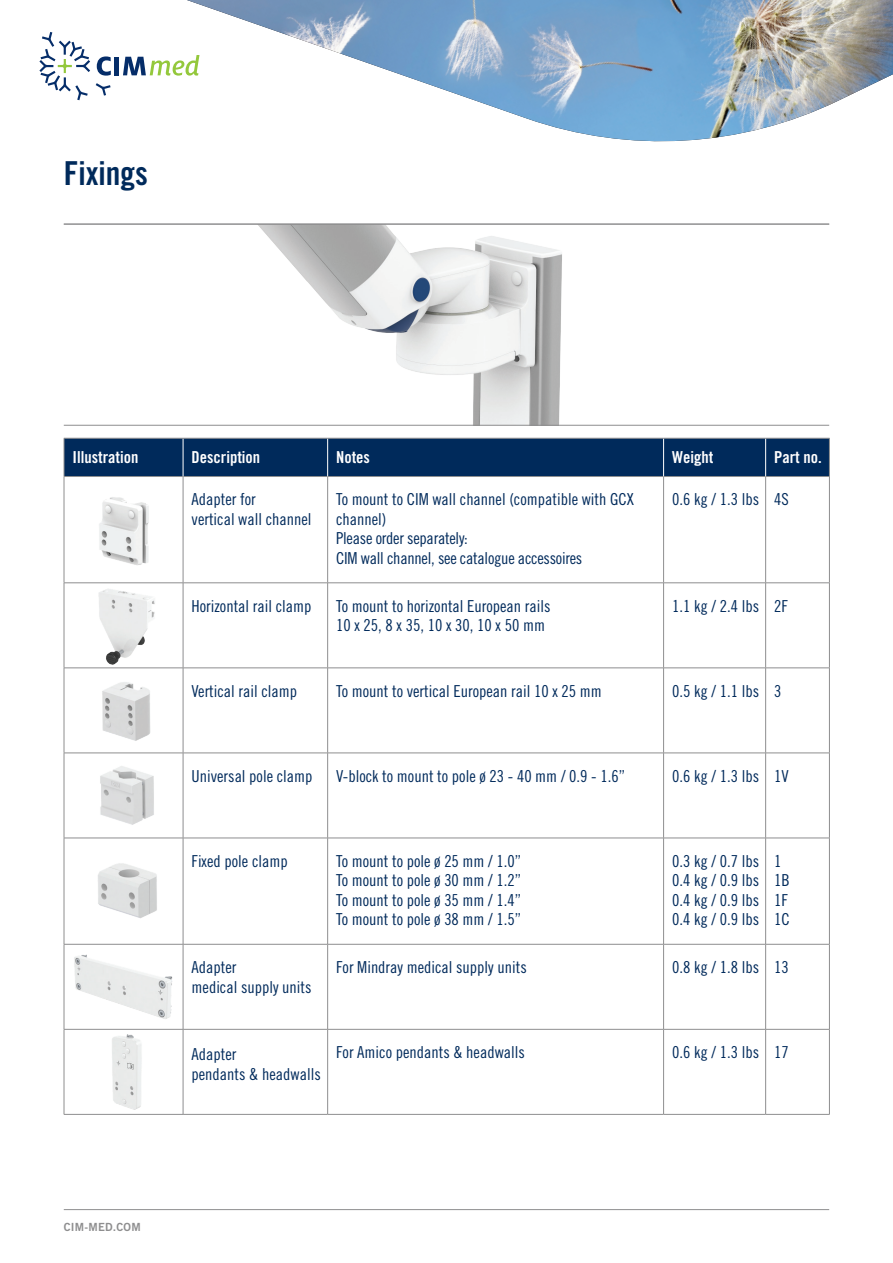
<style>
.page{position:relative;width:893px;height:1263px;background:#fff}
.page>*{position:absolute;margin:0;border:0;box-sizing:border-box;transform-origin:0 0}
.t1{font:33px "Trade Gothic LT Std Bd Cn 20";color:#002a5b}
.t2{font:16.5px/19.5px "Trade Gothic LT Std Cn 18";color:#002a5b}
.t3{font:16.5px "Trade Gothic LT Std Bd Cn 20";color:#fff}
.t4{font:11.25px "Trade Gothic LT Std Bd 2";letter-spacing:.02em;color:#8e8e8f}
</style>
<div class="page">
<svg style="left:96px;top:83px;width:15px;height:13px"></svg>
<svg style="left:97px;top:56px;width:14px;height:20px"></svg>
<div style="left:114px;top:57px;width:5px;height:18px;background:#052d69"></div>
<svg style="left:123px;top:56px;width:64px;height:20px"></svg>
<svg style="left:39px;top:32px;width:51px;height:68px"></svg>
<hr style="left:64px;top:1209px;width:765px;height:1px;background:#8e8e8f">
<img style="left:187px;top:0;width:706px;height:142px">
<img style="left:64px;top:225px;width:765px;height:200px">
<hr style="left:64px;top:224px;width:765px;height:1px;background:#8e8e8f">
<div style="left:65px;top:439px;width:764px;height:37px;background:#002a5b"></div>
<hr style="left:64px;top:476px;width:119px;height:1px;background:#8e8e8f">
<hr style="left:183px;top:476px;width:145px;height:1px;background:#8e8e8f">
<hr style="left:183px;top:477px;width:1px;height:106px;background:#8e8e8f">
<hr style="left:328px;top:476px;width:336px;height:1px;background:#8e8e8f">
<hr style="left:327px;top:477px;width:1px;height:106px;background:#8e8e8f">
<hr style="left:664px;top:476px;width:102px;height:1px;background:#8e8e8f">
<hr style="left:663px;top:477px;width:1px;height:106px;background:#8e8e8f">
<hr style="left:766px;top:476px;width:64px;height:1px;background:#8e8e8f">
<hr style="left:765px;top:477px;width:1px;height:106px;background:#8e8e8f">
<hr style="left:64px;top:582px;width:119px;height:1px;background:#8e8e8f">
<hr style="left:183px;top:582px;width:145px;height:1px;background:#8e8e8f">
<hr style="left:183px;top:583px;width:1px;height:85px;background:#8e8e8f">
<hr style="left:328px;top:582px;width:336px;height:1px;background:#8e8e8f">
<hr style="left:327px;top:583px;width:1px;height:85px;background:#8e8e8f">
<hr style="left:664px;top:582px;width:102px;height:1px;background:#8e8e8f">
<hr style="left:663px;top:583px;width:1px;height:85px;background:#8e8e8f">
<hr style="left:766px;top:582px;width:64px;height:1px;background:#8e8e8f">
<hr style="left:765px;top:583px;width:1px;height:85px;background:#8e8e8f">
<hr style="left:64px;top:668px;width:119px;height:1px;background:#8e8e8f">
<hr style="left:183px;top:668px;width:145px;height:1px;background:#8e8e8f">
<hr style="left:183px;top:668px;width:1px;height:85px;background:#8e8e8f">
<hr style="left:328px;top:668px;width:336px;height:1px;background:#8e8e8f">
<hr style="left:327px;top:668px;width:1px;height:85px;background:#8e8e8f">
<hr style="left:664px;top:668px;width:102px;height:1px;background:#8e8e8f">
<hr style="left:663px;top:668px;width:1px;height:85px;background:#8e8e8f">
<hr style="left:766px;top:668px;width:64px;height:1px;background:#8e8e8f">
<hr style="left:765px;top:668px;width:1px;height:85px;background:#8e8e8f">
<hr style="left:64px;top:753px;width:119px;height:1px;background:#8e8e8f">
<hr style="left:183px;top:753px;width:145px;height:1px;background:#8e8e8f">
<hr style="left:183px;top:753px;width:1px;height:85px;background:#8e8e8f">
<hr style="left:328px;top:753px;width:336px;height:1px;background:#8e8e8f">
<hr style="left:327px;top:753px;width:1px;height:85px;background:#8e8e8f">
<hr style="left:664px;top:753px;width:102px;height:1px;background:#8e8e8f">
<hr style="left:663px;top:753px;width:1px;height:85px;background:#8e8e8f">
<hr style="left:766px;top:753px;width:64px;height:1px;background:#8e8e8f">
<hr style="left:765px;top:753px;width:1px;height:85px;background:#8e8e8f">
<hr style="left:64px;top:838px;width:119px;height:1px;background:#8e8e8f">
<hr style="left:183px;top:838px;width:145px;height:1px;background:#8e8e8f">
<hr style="left:183px;top:838px;width:1px;height:106px;background:#8e8e8f">
<hr style="left:328px;top:838px;width:336px;height:1px;background:#8e8e8f">
<hr style="left:327px;top:838px;width:1px;height:106px;background:#8e8e8f">
<hr style="left:664px;top:838px;width:102px;height:1px;background:#8e8e8f">
<hr style="left:663px;top:838px;width:1px;height:106px;background:#8e8e8f">
<hr style="left:766px;top:838px;width:64px;height:1px;background:#8e8e8f">
<hr style="left:765px;top:838px;width:1px;height:106px;background:#8e8e8f">
<hr style="left:64px;top:944px;width:119px;height:1px;background:#8e8e8f">
<hr style="left:183px;top:944px;width:145px;height:1px;background:#8e8e8f">
<hr style="left:183px;top:944px;width:1px;height:85px;background:#8e8e8f">
<hr style="left:328px;top:944px;width:336px;height:1px;background:#8e8e8f">
<hr style="left:327px;top:944px;width:1px;height:85px;background:#8e8e8f">
<hr style="left:664px;top:944px;width:102px;height:1px;background:#8e8e8f">
<hr style="left:663px;top:944px;width:1px;height:85px;background:#8e8e8f">
<hr style="left:766px;top:944px;width:64px;height:1px;background:#8e8e8f">
<hr style="left:765px;top:944px;width:1px;height:85px;background:#8e8e8f">
<hr style="left:183px;top:1029px;width:1px;height:85px;background:#8e8e8f">
<hr style="left:327px;top:1029px;width:1px;height:85px;background:#8e8e8f">
<hr style="left:663px;top:1029px;width:1px;height:85px;background:#8e8e8f">
<hr style="left:765px;top:1029px;width:1px;height:85px;background:#8e8e8f">
<hr style="left:183px;top:438px;width:1px;height:38px;background:#fff">
<hr style="left:327px;top:438px;width:1px;height:38px;background:#fff">
<hr style="left:663px;top:438px;width:1px;height:38px;background:#fff">
<hr style="left:765px;top:438px;width:1px;height:38px;background:#fff">
<hr style="left:64px;top:438px;width:119px;height:1px;background:#8e8e8f">
<hr style="left:64px;top:438px;width:1px;height:38px;background:#8e8e8f">
<hr style="left:183px;top:438px;width:145px;height:1px;background:#8e8e8f">
<hr style="left:328px;top:438px;width:336px;height:1px;background:#8e8e8f">
<hr style="left:664px;top:438px;width:102px;height:1px;background:#8e8e8f">
<hr style="left:766px;top:438px;width:64px;height:1px;background:#8e8e8f">
<hr style="left:829px;top:438px;width:1px;height:38px;background:#8e8e8f">
<hr style="left:64px;top:477px;width:1px;height:106px;background:#8e8e8f">
<hr style="left:829px;top:477px;width:1px;height:106px;background:#8e8e8f">
<hr style="left:64px;top:583px;width:1px;height:85px;background:#8e8e8f">
<hr style="left:829px;top:583px;width:1px;height:85px;background:#8e8e8f">
<hr style="left:64px;top:668px;width:1px;height:85px;background:#8e8e8f">
<hr style="left:829px;top:668px;width:1px;height:85px;background:#8e8e8f">
<hr style="left:64px;top:753px;width:1px;height:85px;background:#8e8e8f">
<hr style="left:829px;top:753px;width:1px;height:85px;background:#8e8e8f">
<hr style="left:64px;top:838px;width:1px;height:106px;background:#8e8e8f">
<hr style="left:829px;top:838px;width:1px;height:106px;background:#8e8e8f">
<hr style="left:64px;top:944px;width:1px;height:85px;background:#8e8e8f">
<hr style="left:829px;top:944px;width:1px;height:85px;background:#8e8e8f">
<hr style="left:64px;top:1029px;width:119px;height:1px;background:#8e8e8f">
<hr style="left:64px;top:1029px;width:1px;height:85px;background:#8e8e8f">
<hr style="left:183px;top:1029px;width:145px;height:1px;background:#8e8e8f">
<hr style="left:328px;top:1029px;width:336px;height:1px;background:#8e8e8f">
<hr style="left:664px;top:1029px;width:102px;height:1px;background:#8e8e8f">
<hr style="left:766px;top:1029px;width:64px;height:1px;background:#8e8e8f">
<hr style="left:829px;top:1029px;width:1px;height:85px;background:#8e8e8f">
<hr style="left:64px;top:1114px;width:119px;height:1px;background:#8e8e8f">
<hr style="left:183px;top:1114px;width:145px;height:1px;background:#8e8e8f">
<hr style="left:328px;top:1114px;width:336px;height:1px;background:#8e8e8f">
<hr style="left:664px;top:1114px;width:102px;height:1px;background:#8e8e8f">
<hr style="left:766px;top:1114px;width:64px;height:1px;background:#8e8e8f">
<img style="left:99px;top:497px;width:50px;height:68px">
<img style="left:98px;top:589px;width:57px;height:76px">
<img style="left:102px;top:682px;width:49px;height:59px">
<img style="left:100px;top:766px;width:54px;height:59px">
<img style="left:98px;top:863px;width:59px;height:55px">
<img style="left:74px;top:954px;width:99px;height:65px">
<img style="left:112px;top:1034px;width:30px;height:76px">
<hr style="left:64px;top:425px;width:765px;height:1px;background:#8e8e8f">
<h1 class="t1" style="left:64px;top:154px;width:86px">Fixings</h1>
<p class="t3" style="left:73px;top:447px;width:67px">Illustration</p>
<p class="t3" style="left:192px;top:447px;width:70px">Description</p>
<p class="t3" style="left:336px;top:447px;width:35px">Notes</p>
<p class="t3" style="left:672px;top:447px;width:43px">Weight</p>
<p class="t3" style="left:774px;top:447px;width:49px">Part no.</p>
<p class="t2" style="left:192px;top:490px;width:122px">Adapter for<br>vertical wall channel</p>
<p class="t2" style="left:336px;top:490px;width:299px">To mount to CIM wall channel (compatible with GCX channel)<br>Please order separately:<br>CIM wall channel, see catalogue accessoires</p>
<p class="t2" style="left:672px;top:490px;width:118px">0.6 kg / 1.3 lbs 4S</p>
<p class="t2" style="left:192px;top:596px;width:122px">Horizontal rail clamp</p>
<p class="t2" style="left:336px;top:596px;width:216px">To mount to horizontal European rails<br>10 x 25, 8 x 35, 10 x 30, 10 x 50 mm</p>
<p class="t2" style="left:672px;top:596px;width:117px">1.1 kg / 2.4 lbs 2F</p>
<p class="t2" style="left:192px;top:681px;width:107px">Vertical rail clamp</p>
<p class="t2" style="left:336px;top:681px;width:267px">To mount to vertical European rail 10 x 25 mm</p>
<p class="t2" style="left:672px;top:681px;width:111px">0.5 kg / 1.1 lbs 3</p>
<p class="t2" style="left:192px;top:766px;width:122px">Universal pole clamp</p>
<p class="t2" style="left:336px;top:766px;width:290px">V-block to mount to pole ø 23 - 40 mm / 0.9 - 1.6”</p>
<p class="t2" style="left:672px;top:766px;width:118px">0.6 kg / 1.3 lbs 1V</p>
<p class="t2" style="left:192px;top:851px;width:98px">Fixed pole clamp</p>
<p class="t2" style="left:336px;top:851px;width:187px;text-align:justify">To mount to pole ø 25 mm / 1.0” To mount to pole ø 30 mm / 1.2” To mount to pole ø 35 mm / 1.4” To mount to pole ø 38 mm / 1.5”</p>
<p class="t2" style="left:672px;top:851px;width:89px;text-align:justify">0.3 kg / 0.7 lbs 0.4 kg / 0.9 lbs 0.4 kg / 0.9 lbs 0.4 kg / 0.9 lbs</p>
<p class="t2" style="left:774px;top:851px;width:17px">1<br>1B<br>1F<br>1C</p>
<p class="t2" style="left:192px;top:957px;width:122px">Adapter<br>medical supply units</p>
<p class="t2" style="left:336px;top:957px;width:192px">For Mindray medical supply units</p>
<p class="t2" style="left:672px;top:957px;width:118px">0.8 kg / 1.8 lbs 13</p>
<p class="t2" style="left:192px;top:1044px;width:131px">Adapter<br>pendants &amp; headwalls</p>
<p class="t2" style="left:336px;top:1042px;width:190px">For Amico pendants &amp; headwalls</p>
<p class="t2" style="left:672px;top:1042px;width:118px">0.6 kg / 1.3 lbs 17</p>
<p class="t4" style="left:64px;top:1220px;width:78px">CIM-MED.COM</p>
</div>
